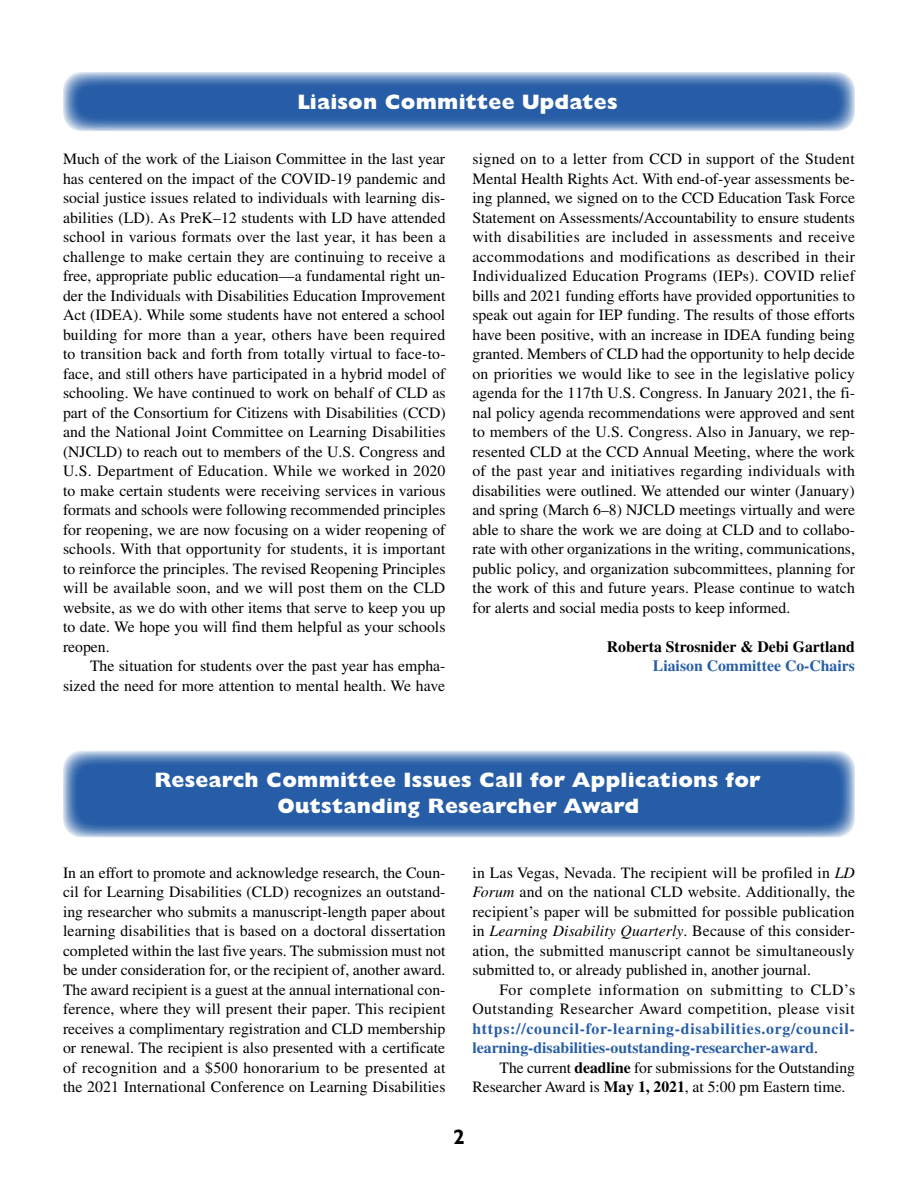
<style>
.page{position:relative;width:918px;height:1188px;background:#fff}
.page>*{position:absolute;margin:0;border:0;box-sizing:border-box;transform-origin:0 0}
.t1{font:800 21px/25.5px "Gill Sans Std";letter-spacing:.01em;color:#fff;text-align:center}
.t2{font:700 21px "Gill Sans Std";color:#000}
.Body_Text_After_Head{font:15.75px/19.5px "Times";color:#000;text-align:justify}
.Body_Text{font:15.75px/19.5px "Times";color:#000;text-align:right}
.Body_Text-2{font:700 15.75px/19.5px "Times";color:#265da6;text-align:justify}
.Byline{font:700 15.75px "Times";color:#000}
.Byline_Affiliation{font:700 15.75px "Times";color:#265da6}
.s1{font-style:italic}
.s2{font-weight:400;color:#000}
.s3{font-weight:700}
</style>
<div class="page">
<svg style="left:63px;top:751px;width:792px;height:86px;background:#3e6faf"></svg>
<svg style="left:63px;top:72px;width:792px;height:59px;background:#4977b4"></svg>
<h1 class="t1" style="left:297px;top:89px;width:322px">Liaison Committee Updates</h1>
<p class="Body_Text_After_Head" style="left:63px;top:149px;width:384px">Much of the work of the Liaison Committee in the last year has centered on the impact of the COVID-19 pandemic and social justice issues related to individuals with learning dis&shy;abilities (LD). As PreK–12 students with LD have attended school in various formats over the last year, it has been a challenge to make certain they are continuing to receive a free, appropriate public education—a fundamental right un&shy;der the Individuals with Disabilities Education Improvement Act (IDEA). While some students have not entered a school building for more than a year, others have been required to transition back and forth from totally virtual to face-to&shy;face, and still others have participated in a hybrid model of schooling. We have continued to work on behalf of CLD as part of the Consortium for Citizens with Disabilities (CCD) and the National Joint Committee on Learning Disabilities (NJCLD) to reach out to members of the U.S. Congress and U.S. Department of Education. While we worked in 2020 to make certain students were receiving services in various formats and schools were following recommended principles for reopening, we are now focusing on a wider reopening of schools. With that opportunity for students, it is important to reinforce the principles. The revised Reopening Principles will be available soon, and we will post them on the CLD website, as we do with other items that serve to keep you up to date. We hope you will find them helpful as your schools reopen.</p>
<p class="Body_Text" style="left:63px;top:656px;width:384px">The situation for students over the past year has empha&shy;sized the need for more attention to mental health. We have</p>
<p class="Body_Text" style="left:472px;top:149px;width:384px;text-align:justify">signed on to a letter from CCD in support of the Student Mental Health Rights Act. With end-of-year assessments be&shy;ing planned, we signed on to the CCD Education Task Force Statement on Assessments/Accountability to ensure students with disabilities are included in assessments and receive accommodations and modifications as described in their Individualized Education Programs (IEPs). COVID relief bills and 2021 funding efforts have provided opportunities to speak out again for IEP funding. The results of those efforts have been positive, with an increase in IDEA funding being granted. Members of CLD had the opportunity to help decide on priorities we would like to see in the legislative policy agenda for the 117th U.S. Congress. In January 2021, the fi&shy;nal policy agenda recommendations were approved and sent to members of the U.S. Congress. Also in January, we rep&shy;resented CLD at the CCD Annual Meeting, where the work of the past year and initiatives regarding individuals with disabilities were outlined. We attended our winter (January) and spring (March 6–8) NJCLD meetings virtually and were able to share the work we are doing at CLD and to collabo&shy;rate with other organizations in the writing, communications, public policy, and organization subcommittees, planning for the work of this and future years. Please continue to watch for alerts and social media posts to keep informed.</p>
<p class="Byline" style="left:607px;top:637px;width:250px">Roberta Strosnider &amp; Debi Gartland</p>
<p class="Byline_Affiliation" style="left:653px;top:656px;width:204px">Liaison Committee Co-Chairs</p>
<h1 class="t1" style="left:154px;top:768px;width:608px">Research Committee Issues Call for Applications for<br>Outstanding Researcher Award</h1>
<p class="Body_Text_After_Head" style="left:63px;top:863px;width:384px">In an effort to promote and acknowledge research, the Coun&shy;cil for Learning Disabilities (CLD) recognizes an outstand&shy;ing researcher who submits a manuscript-length paper about learning disabilities that is based on a doctoral dissertation completed within the last five years. The submission must not be under consideration for, or the recipient of, another award.<br>The award recipient is a guest at the annual international con&shy;ference, where they will present their paper. This recipient receives a complimentary registration and CLD membership or renewal. The recipient is also presented with a certificate of recognition and a $500 honorarium to be presented at the 2021 International Conference on Learning Disabilities</p>
<p class="Body_Text_After_Head" style="left:472px;top:863px;width:384px">in Las Vegas, Nevada. The recipient will be profiled in <span class="s1">LD Forum</span> and on the national CLD website. Additionally, the recipient’s paper will be submitted for possible publication in <span class="s1">Learning Disability Quarterly</span>. Because of this consider&shy;ation, the submitted manuscript cannot be simultaneously submitted to, or already published in, another journal.</p>
<p class="Body_Text-2" style="left:472px;top:980px;width:384px;text-indent:27px"><span class="s2">For complete information on submitting to CLD’s Outstanding Researcher Award competition, please visit </span>https://council-for-learning-disabilities.org/council&shy;learning-disabilities-outstanding-researcher-award<span class="s2">.</span></p>
<p class="Body_Text" style="left:472px;top:1058px;width:384px;text-align:left;text-indent:27px">The current <span class="s3">deadline</span> for submissions for the Outstanding<br>Researcher Award is <span class="s3">May 1, 2021</span>, at 5:00 pm Eastern time.</p>
<h1 class="t2" style="left:453px;top:1125px;width:13px">2</h1>
</div>
